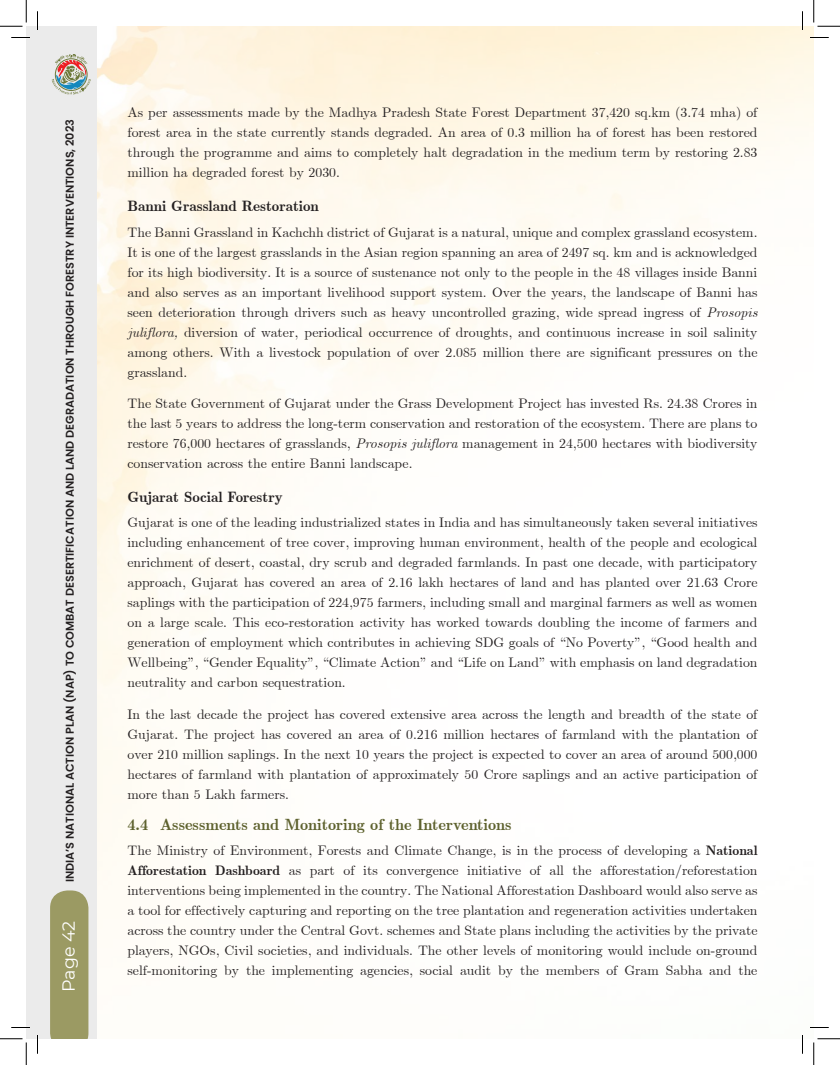
<style>
.page{position:relative;width:840px;height:1065px;background:#fff}
.page>*{position:absolute;margin:0;border:0;box-sizing:border-box;transform-origin:0 0}
.t1{font:17.5px "Montserrat";color:#fff}
.t2{font:700 16.25px "Euclid";color:#5d612d}
.t3{font:700 15px "Euclid";color:#231f20}
.t4{font:13.75px/20px "Euclid";color:#231f20;text-align:justify}
.t5{font:600 11.25px "Poppins";color:#231f20}
.s1{font-style:italic}
.s2{font-weight:700}
</style>
<div class="page">
<div style="left:26px;top:26px;width:71px;height:1013px;background:#ebebeb"></div>
<svg style="left:52px;top:54px;width:39px;height:41px"></svg>
<div style="left:50px;top:890px;width:38px;height:149px;background:#9b9a63"></div>
<svg style="left:11px;top:37px;width:19px;height:1px"></svg>
<svg style="left:810px;top:37px;width:19px;height:1px"></svg>
<svg style="left:11px;top:1027px;width:19px;height:1px"></svg>
<svg style="left:810px;top:1027px;width:19px;height:1px"></svg>
<svg style="left:37px;top:11px;width:1px;height:19px"></svg>
<svg style="left:37px;top:1035px;width:1px;height:19px"></svg>
<svg style="left:802px;top:11px;width:1px;height:19px"></svg>
<svg style="left:802px;top:1035px;width:1px;height:19px"></svg>
<svg style="left:0;top:0;width:27px;height:27px"></svg>
<svg style="left:0;top:1039px;width:27px;height:26px"></svg>
<svg style="left:814px;top:0;width:26px;height:27px"></svg>
<svg style="left:814px;top:1039px;width:26px;height:26px"></svg>
<p class="t5" style="left:63px;top:882px;width:765px;rotate:-90deg">INDIA’S NATIONAL ACTION PLAN (NAP) TO COMBAT DESERTIFICATION AND LAND DEGRADATION THROUGH FORESTRY INTERVENTIONS, 2023</p>
<p class="t1" style="left:57px;top:992px;width:73px;rotate:-90deg">Page 42</p>
<p class="t4" style="left:128px;top:103px;width:632px">As per assessments made by the Madhya Pradesh State Forest Department 37,420 sq.km (3.74 mha) of forest area in the state currently stands degraded. An area of 0.3 million ha of forest has been restored through the programme and aims to completely halt degradation in the medium term by restoring 2.83 million ha degraded forest by 2030.</p>
<p class="t3" style="left:128px;top:197px;width:193px">Banni Grassland Restoration</p>
<p class="t4" style="left:128px;top:222px;width:632px">The Banni Grassland in Kachchh district of Gujarat is a natural, unique and complex grassland ecosystem.<br>It is one of the largest grasslands in the Asian region spanning an area of 2497 sq. km and is acknowledged for its high biodiversity. It is a source of sustenance not only to the people in the 48 villages inside Banni and also serves as an important livelihood support system. Over the years, the landscape of Banni has seen deterioration through drivers such as heavy uncontrolled grazing, wide spread ingress of <span class="s1">Prosopis juliflora,</span> diversion of water, periodical occurrence of droughts, and continuous increase in soil salinity among others. With a livestock population of over 2.085 million there are significant pressures on the grassland.</p>
<p class="t4" style="left:128px;top:394px;width:632px">The State Government of Gujarat under the Grass Development Project has invested Rs. 24.38 Crores in the last 5 years to address the long-term conservation and restoration of the ecosystem. There are plans to restore 76,000 hectares of grasslands, <span class="s1">Prosopis juliflora</span> management in 24,500 hectares with biodiversity conservation across the entire Banni landscape.</p>
<p class="t3" style="left:128px;top:488px;width:157px">Gujarat Social Forestry</p>
<p class="t4" style="left:128px;top:513px;width:632px">Gujarat is one of the leading industrialized states in India and has simultaneously taken several initiatives including enhancement of tree cover, improving human environment, health of the people and ecological enrichment of desert, coastal, dry scrub and degraded farmlands. In past one decade, with participatory approach, Gujarat has covered an area of 2.16 lakh hectares of land and has planted over 21.63 Crore saplings with the participation of 224,975 farmers, including small and marginal farmers as well as women on a large scale. This eco-restoration activity has worked towards doubling the income of farmers and generation of employment which contributes in achieving SDG goals of “No Poverty”, “Good health and Wellbeing”, “Gender Equality”, “Climate Action” and “Life on Land” with emphasis on land degradation neutrality and carbon sequestration.</p>
<p class="t4" style="left:128px;top:704px;width:632px">In the last decade the project has covered extensive area across the length and breadth of the state of Gujarat. The project has covered an area of 0.216 million hectares of farmland with the plantation of over 210 million saplings. In the next 10 years the project is expected to cover an area of around 500,000 hectares of farmland with plantation of approximately 50 Crore saplings and an active participation of more than 5 Lakh farmers.</p>
<p class="t2" style="left:128px;top:815px;width:386px">4.4 Assessments and Monitoring of the Interventions</p>
<p class="t4" style="left:128px;top:841px;width:632px">The Ministry of Environment, Forests and Climate Change, is in the process of developing a <span class="s2">National Afforestation Dashboard</span> as part of its convergence initiative of all the afforestation/reforestation interventions being implemented in the country. The National Afforestation Dashboard would also serve as a tool for effectively capturing and reporting on the tree plantation and regeneration activities undertaken across the country under the Central Govt. schemes and State plans including the activities by the private players, NGOs, Civil societies, and individuals. The other levels of monitoring would include on-ground self-monitoring by the implementing agencies, social audit by the members of Gram Sabha and the</p>
</div>
